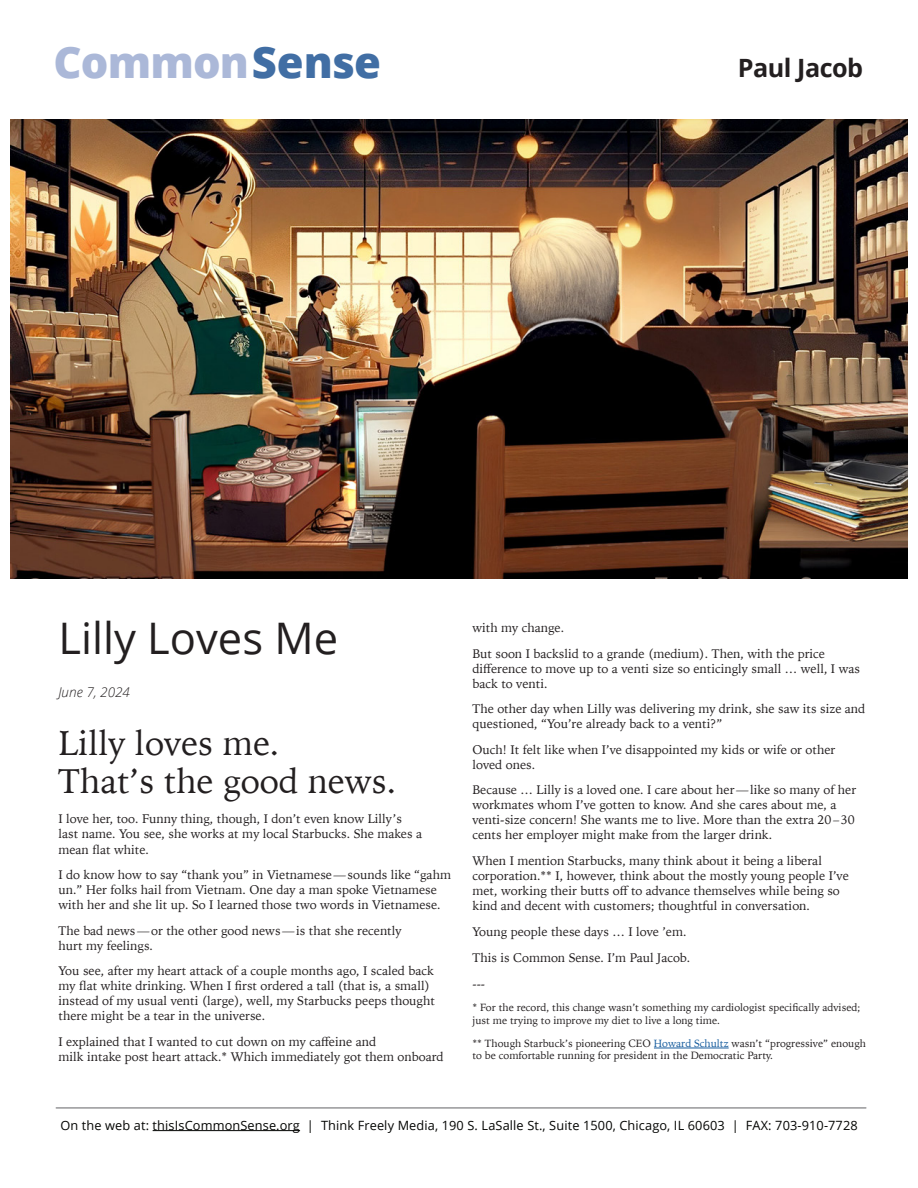
<style>
.page{position:relative;width:918px;height:1188px;background:#fff}
.page>*{position:absolute;margin:0;border:0;box-sizing:border-box;transform-origin:0 0}
.t1{font:43.5px "Open Sans";color:#231f20}
.t2{font:800 43.5px "Open Sans";letter-spacing:-.02em;color:#abb8d8}
.t3{font:34.5px/38.4px "Iowan Old Style";color:#231f20}
.t4{font:700 25.2px "Open Sans";letter-spacing:-.02em;color:#231f20}
.t5{font:italic 300 13.5px "Open Sans";color:#231f20}
.t6{font:12.75px "Open Sans";letter-spacing:.01em;color:#040503}
.t7{font:12.6px/15px "Iowan Old Style";color:#231f20}
.t8{font:12px "Iowan Old Style";color:#231f20}
.t9{font:10.5px/12.6px "Iowan Old Style";color:#231f20}
.s1{color:#416ea4}
.s2{color:#175d9e}
</style>
<div class="page">
<hr style="left:153px;top:1130px;width:147px;height:1px;background:#040503">
<hr style="left:56px;top:1108px;width:810px;height:1px;background:#636366">
<img style="left:10px;top:120px;width:898px;height:459px">
<hr style="left:654px;top:1048px;width:75px;height:1px;background:#175d9e">
<h1 class="t2" style="left:54px;top:29px;width:329px">Common<span class="s1">Sense</span></h1>
<h3 class="t4" style="left:738px;top:51px;width:127px">Paul Jacob</h3>
<h1 class="t1" style="left:58px;top:608px;width:281px">Lilly Loves Me</h1>
<p class="t5" style="left:58px;top:683px;width:73px">June 7, 2024</p>
<h2 class="t3" style="left:58px;top:722px;width:339px">Lilly loves me.<br>That’s the good news.</h2>
<p class="t7" style="left:58px;top:811px;width:365px">I love her, too. Funny thing, though, I don’t even know Lilly’s last name. You see, she works at my local Starbucks. She makes a mean flat white.</p>
<p class="t7" style="left:58px;top:867px;width:394px">I do know how to say “thank you” in Vietnamese—sounds like “gahm un.” Her folks hail from Vietnam. One day a man spoke Vietnamese with her and she lit up. So I learned those two words in Vietnamese.</p>
<p class="t7" style="left:58px;top:922px;width:345px">The bad news—or the other good news—is that she recently hurt my feelings.</p>
<p class="t7" style="left:58px;top:963px;width:378px">You see, after my heart attack of a couple months ago, I scaled back my flat white drinking. When I first ordered a tall (that is, a small) instead of my usual venti (large), well, my Starbucks peeps thought there might be a tear in the universe.</p>
<p class="t7" style="left:58px;top:1033px;width:387px">I explained that I wanted to cut down on my caffeine and<br>milk intake post heart attack.* Which immediately got them onboard</p>
<p class="t7" style="left:472px;top:614px;width:354px;line-height:25.5px">with my change.<br>But soon I backslid to a grande (medium). Then, with the price</p>
<p class="t7" style="left:472px;top:660px;width:389px">difference to move up to a venti size so enticingly small … well, I was back to venti.</p>
<p class="t7" style="left:472px;top:701px;width:394px">The other day when Lilly was delivering my drink, she saw its size and questioned, “You’re already back to a venti?”</p>
<p class="t7" style="left:472px;top:741px;width:364px">Ouch! It felt like when I’ve disappointed my kids or wife or other loved ones.</p>
<p class="t7" style="left:472px;top:782px;width:385px">Because … Lilly is a loved one. I care about her—like so many of her workmates whom I’ve gotten to know. And she cares about me, a venti-size concern! She wants me to live. More than the extra 20–30 cents her employer might make from the larger drink.</p>
<p class="t7" style="left:472px;top:853px;width:378px">When I mention Starbucks, many think about it being a liberal corporation.** I, however, think about the mostly young people I’ve met, working their butts off to advance themselves while being so kind and decent with customers; thoughtful in conversation.</p>
<p class="t7" style="left:472px;top:917px;width:219px;line-height:26.7px">Young people these days … I love ’em.<br>This is Common Sense. I’m Paul Jacob.</p>
<p class="t8" style="left:472px;top:973px;width:14px">---</p>
<p class="t9" style="left:472px;top:1001px;width:389px">* For the record, this change wasn’t something my cardiologist specifically advised; just me trying to improve my diet to live a long time.</p>
<p class="t9" style="left:472px;top:1036px;width:395px">** Though Starbuck’s pioneering CEO <span class="s2">Howard Schultz</span> wasn’t “progressive” enough to be comfortable running for president in the Democratic Party.</p>
<p class="t6" style="left:60px;top:1116px;width:799px">On the web at: thisIsCommonSense.org | Think Freely Media, 190 S. LaSalle St., Suite 1500, Chicago, IL 60603 | FAX: 703-910-7728</p>
</div>
